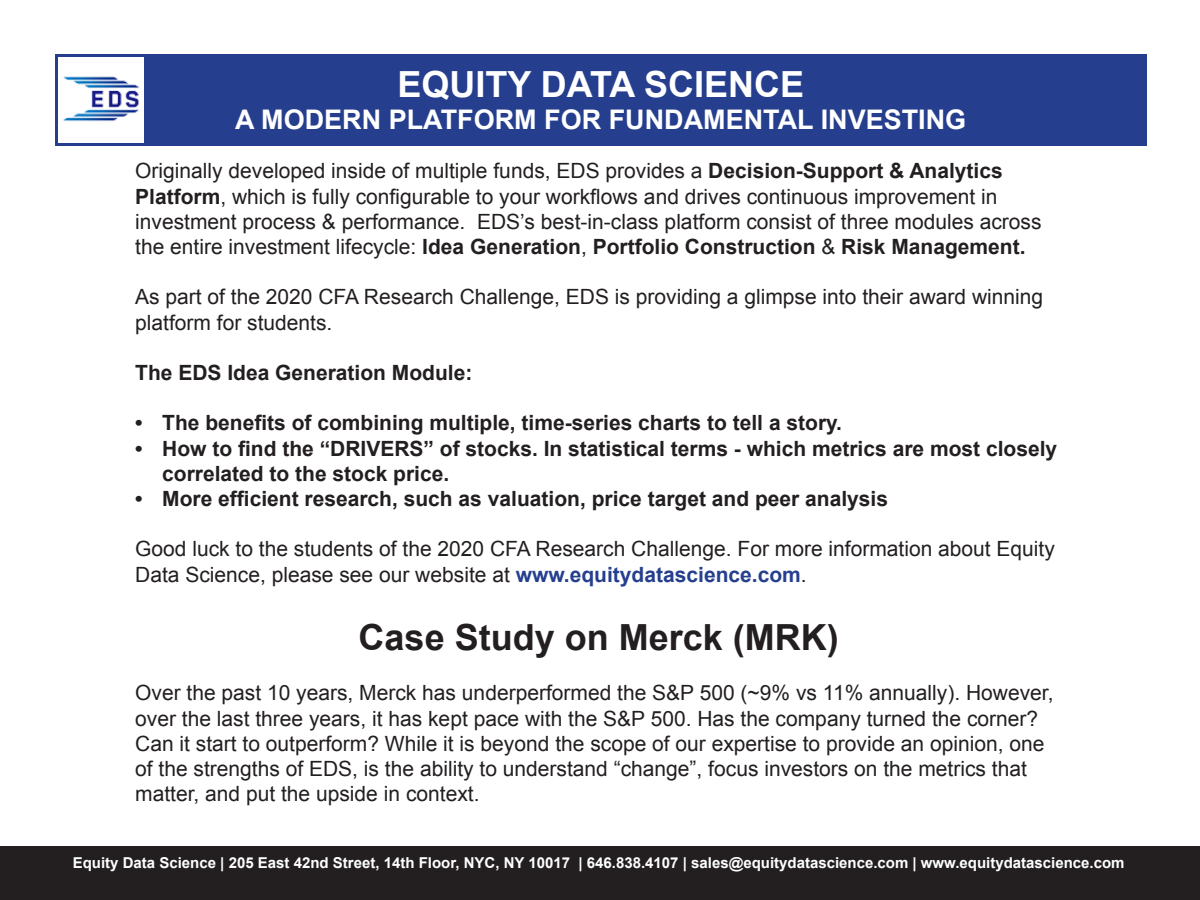
<style>
.page{position:relative;width:1200px;height:900px;background:#fff}
.page>*{position:absolute;margin:0;border:0;box-sizing:border-box;transform-origin:0 0}
.t1{font:700 36px "Arial";color:#231f20}
.t2{font:700 36px "Arial";color:#fff}
.t3{font:700 27px "Arial";color:#fff}
.t4{font:21px/25.2px "Arial";color:#231f20}
.t5{font:700 21px/25.2px "Arial";color:#231f20}
.t6{font:700 15px "Arial";color:#fff}
.s1{font-weight:700}
.s2{font-weight:700;color:#253f8e}
</style>
<div class="page">
<div style="left:55px;top:54px;width:1092px;height:92px;background:#253f8e"></div>
<img style="left:58px;top:57px;width:86px;height:86px">
<div style="left:0;top:846px;width:1200px;height:54px;background:#231f20"></div>
<p class="t2" style="left:397px;top:60px;width:408px">EQUITY DATA SCIENCE</p>
<p class="t3" style="left:235px;top:102px;width:732px">A MODERN PLATFORM FOR FUNDAMENTAL INVESTING</p>
<p class="t4" style="left:135px;top:159px;width:908px">Originally developed inside of multiple funds, EDS provides a <span class="s1">Decision-Support &amp; Analytics Platform</span>, which is fully configurable to your workflows and drives continuous improvement in investment process &amp; performance. EDS’s best-in-class platform consist of three modules across the entire investment lifecycle: <span class="s1">Idea Generation</span>, <span class="s1">Portfolio Construction</span> &amp; <span class="s1">Risk Management.</span></p>
<p class="t4" style="left:135px;top:285px;width:910px">As part of the 2020 CFA Research Challenge, EDS is providing a glimpse into their award winning platform for students.</p>
<p class="t5" style="left:135px;top:361px;width:339px">The EDS Idea Generation Module:</p>
<p class="t5" style="left:135px;top:411px;width:708px">• The benefits of combining multiple, time-series charts to tell a story.</p>
<p class="t5" style="left:162px;top:436px;width:897px;text-indent:-27px">• How to find the “DRIVERS” of stocks. In statistical terms - which metrics are most closely correlated to the stock price.</p>
<p class="t5" style="left:135px;top:487px;width:754px">• More efficient research, such as valuation, price target and peer analysis</p>
<p class="t4" style="left:135px;top:537px;width:921px">Good luck to the students of the 2020 CFA Research Challenge. For more information about Equity<br>Data Science, please see our website at <span class="s2">www.equitydatascience.com</span>.</p>
<p class="t1" style="left:359px;top:614px;width:482px">Case Study on Merck (MRK)</p>
<p class="t4" style="left:135px;top:681px;width:920px">Over the past 10 years, Merck has underperformed the S&amp;P 500 (~9% vs 11% annually). However, over the last three years, it has kept pace with the S&amp;P 500. Has the company turned the corner?<br>Can it start to outperform? While it is beyond the scope of our expertise to provide an opinion, one of the strengths of EDS, is the ability to understand “change”, focus investors on the metrics that matter, and put the upside in context.</p>
<p class="t6" style="left:73px;top:853px;width:1053px">Equity Data Science | 205 East 42nd Street, 14th Floor, NYC, NY 10017 | 646.838.4107 | sales@equitydatascience.com | www.equitydatascience.com</p>
</div>
